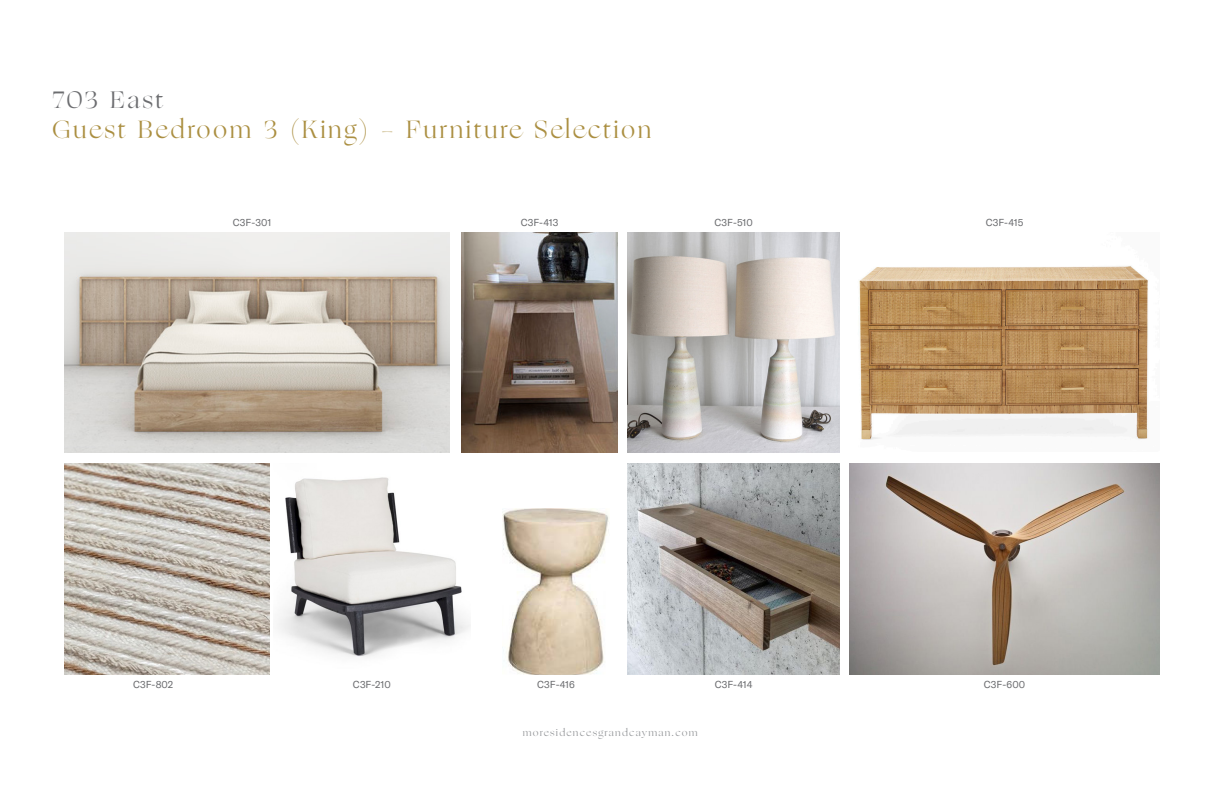
<style>
.page{position:relative;width:1224px;height:792px;background:#fff}
.page>*{position:absolute;margin:0;border:0;box-sizing:border-box;transform-origin:0 0}
.MD_-_CHAPTER_TITLE{font:25px "Ogg";letter-spacing:.1em;color:#ab8f41}
.MD_-_CHAPTER_TITLE-2{font:24px "Ogg";letter-spacing:.1em;color:#6c6d70}
.MD_-_Narrative_Parag{font:10px "GT America";letter-spacing:-.005em;color:#6c6d70}
.t1{font:10px "Ogg";letter-spacing:.12em;color:#939598}
</style>
<div class="page">
<img style="left:859px;top:266px;width:289px;height:174px">
<img style="left:503px;top:509px;width:106px;height:166px">
<img style="left:277px;top:477px;width:193px;height:180px">
<img style="left:65px;top:463px;width:204px;height:212px">
<img style="left:850px;top:463px;width:309px;height:212px">
<img style="left:628px;top:233px;width:212px;height:220px">
<img style="left:65px;top:233px;width:384px;height:220px">
<img style="left:461px;top:233px;width:157px;height:220px">
<img style="left:628px;top:463px;width:212px;height:212px">
<p class="MD_-_CHAPTER_TITLE-2" style="left:52px;top:83px;width:113px">703 East</p>
<p class="MD_-_CHAPTER_TITLE" style="left:52px;top:112px;width:601px">Guest Bedroom 3 (King) - Furniture Selection</p>
<p class="MD_-_Narrative_Parag" style="left:233px;top:217px;width:40px">C3F-301</p>
<p class="MD_-_Narrative_Parag" style="left:521px;top:217px;width:39px">C3F-413</p>
<p class="MD_-_Narrative_Parag" style="left:715px;top:217px;width:40px">C3F-510</p>
<p class="MD_-_Narrative_Parag" style="left:986px;top:217px;width:39px">C3F-415</p>
<p class="MD_-_Narrative_Parag" style="left:133px;top:679px;width:42px">C3F-802</p>
<p class="MD_-_Narrative_Parag" style="left:353px;top:679px;width:39px">C3F-210</p>
<p class="MD_-_Narrative_Parag" style="left:537px;top:679px;width:39px">C3F-416</p>
<p class="MD_-_Narrative_Parag" style="left:715px;top:679px;width:39px">C3F-414</p>
<p class="t1" style="left:523px;top:726px;width:176px">moresidencesgrandcayman.com</p>
<p class="MD_-_Narrative_Parag" style="left:984px;top:678px;width:43px">C3F-600</p>
</div>
